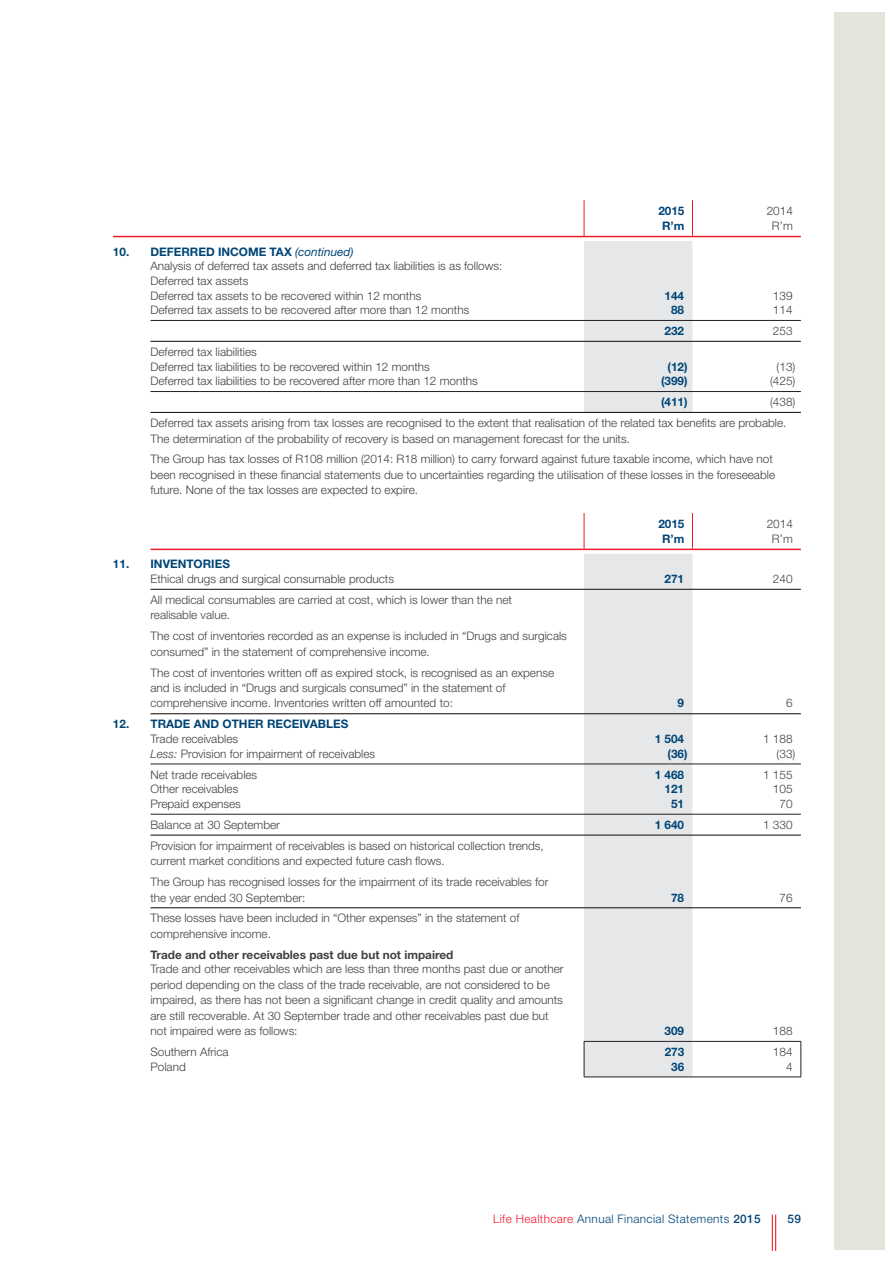
<style>
.page{position:relative;width:893px;height:1263px;background:#fff}
.page>*{position:absolute;margin:0;border:0;box-sizing:border-box;transform-origin:0 0}
.t1{font:300 11.7px/15.5px "Helvetica Neue LT Std";color:#404041}
.t2{font:700 11.7px/15.5px "Helvetica Neue LT Std";color:#004577;text-align:center}
.t3{font:700 11.7px "Helvetica Neue LT Std";color:#404041}
.t4{font:300 11.7px "Helvetica Neue LT Std";letter-spacing:.03em;color:#004577}
.t5{font:500 11.7px "Helvetica Neue LT Std";color:#004577}
.s1{font-weight:700;color:#004577}
.s2{font-weight:400;font-style:italic;color:#004577}
.s3{font-style:italic}
.s4{color:#ed1b2d}
.s5{font-weight:500}
</style>
<div class="page">
<hr style="left:771px;top:1215px;width:1px;height:35px;background:#ed1b2d">
<hr style="left:775px;top:1215px;width:1px;height:35px;background:#ed1b2d">
<div style="left:834px;top:13px;width:50px;height:1237px;background:#e4e4dd"></div>
<svg style="left:584px;top:241px;width:108px;height:836px;fill:#e6e7e8"></svg>
<hr style="left:150px;top:412px;width:650px;height:1px;background:#231f20">
<hr style="left:150px;top:391px;width:650px;height:1px;background:#231f20">
<hr style="left:150px;top:589px;width:650px;height:1px;background:#231f20">
<hr style="left:150px;top:764px;width:650px;height:1px;background:#231f20">
<hr style="left:150px;top:814px;width:650px;height:1px;background:#231f20">
<hr style="left:150px;top:835px;width:650px;height:1px;background:#231f20">
<hr style="left:584px;top:1041px;width:108px;height:1px;background:#231f20">
<hr style="left:692px;top:1041px;width:109px;height:1px;background:#231f20">
<svg style="left:584px;top:1042px;width:1px;height:35px"></svg>
<svg style="left:800px;top:1042px;width:1px;height:35px"></svg>
<hr style="left:584px;top:1077px;width:217px;height:1px;background:#231f20">
<hr style="left:583px;top:200px;width:1px;height:36px;background:#ed1b2d">
<hr style="left:692px;top:200px;width:1px;height:36px;background:#ed1b2d">
<hr style="left:583px;top:513px;width:1px;height:36px;background:#ed1b2d">
<hr style="left:692px;top:513px;width:1px;height:36px;background:#ed1b2d">
<hr style="left:150px;top:320px;width:650px;height:1px;background:#231f20">
<hr style="left:113px;top:236px;width:687px;height:1px;background:#ed1b2d">
<hr style="left:150px;top:549px;width:650px;height:1px;background:#ed1b2d">
<hr style="left:150px;top:341px;width:650px;height:1px;background:#231f20">
<hr style="left:150px;top:713px;width:650px;height:1px;background:#231f20">
<hr style="left:150px;top:907px;width:650px;height:1px;background:#231f20">
<p class="t1" style="left:150px;top:246px;width:353px;line-height:14.7px;text-indent:-38px"><span class="s1">10. DEFERRED INCOME TAX</span> <span class="s2">(continued)<br></span>Analysis of deferred tax assets and deferred tax liabilities is as follows:<br>Deferred tax assets<br>Deferred tax assets to be recovered within 12 months</p>
<p class="t2" style="left:658px;top:204px;width:28px">2015<br>R’m</p>
<p class="t1" style="left:766px;top:204px;width:28px;text-align:center">2014<br>R’m</p>
<p class="t2" style="left:664px;top:289px;width:21px">144</p>
<p class="t1" style="left:772px;top:289px;width:21px">139</p>
<p class="t1" style="left:150px;top:304px;width:320px">Deferred tax assets to be recovered after more than 12 months</p>
<p class="t2" style="left:671px;top:304px;width:15px">88</p>
<p class="t1" style="left:772px;top:304px;width:21px">114</p>
<p class="t2" style="left:664px;top:325px;width:21px">232</p>
<p class="t1" style="left:772px;top:325px;width:21px">253</p>
<p class="t1" style="left:150px;top:346px;width:281px;line-height:14.7px">Deferred tax liabilities<br>Deferred tax liabilities to be recovered within 12 months</p>
<p class="t2" style="left:667px;top:360px;width:22px">(12)</p>
<p class="t1" style="left:776px;top:360px;width:20px">(13)</p>
<p class="t1" style="left:150px;top:375px;width:329px">Deferred tax liabilities to be recovered after more than 12 months</p>
<p class="t2" style="left:661px;top:375px;width:28px">(399)</p>
<p class="t1" style="left:770px;top:375px;width:27px">(425)</p>
<p class="t2" style="left:661px;top:396px;width:28px">(411)</p>
<p class="t1" style="left:150px;top:393px;width:646px;line-height:20.9px;text-indent:619px">(438)<br>Deferred tax assets arising from tax losses are recognised to the extent that realisation of the related tax benefits are probable.</p>
<p class="t1" style="left:150px;top:429px;width:624px;line-height:20.9px">The determination of the probability of recovery is based on management forecast for the units.<br>The Group has tax losses of R108 million (2014: R18 million) to carry forward against future taxable income, which have not</p>
<p class="t1" style="left:150px;top:468px;width:626px">been recognised in these financial statements due to uncertainties regarding the utilisation of these losses in the foreseeable future. None of the tax losses are expected to expire.</p>
<p class="t2" style="left:658px;top:517px;width:28px">2015<br>R’m</p>
<p class="t1" style="left:766px;top:517px;width:28px;text-align:center">2014<br>R’m</p>
<p class="t2" style="left:113px;top:558px;width:118px">11. INVENTORIES</p>
<p class="t1" style="left:150px;top:573px;width:245px">Ethical drugs and surgical consumable products</p>
<p class="t2" style="left:664px;top:573px;width:21px">271</p>
<p class="t1" style="left:772px;top:573px;width:21px">240</p>
<p class="t1" style="left:150px;top:594px;width:363px">All medical consumables are carried at cost, which is lower than the net realisable value.</p>
<p class="t1" style="left:150px;top:630px;width:418px">The cost of inventories recorded as an expense is included in “Drugs and surgicals consumed” in the statement of comprehensive income.</p>
<p class="t1" style="left:150px;top:666px;width:405px">The cost of inventories written off as expired stock, is recognised as an expense and is included in “Drugs and surgicals consumed” in the statement of comprehensive income. Inventories written off amounted to:</p>
<p class="t2" style="left:677px;top:697px;width:8px">9</p>
<p class="t1" style="left:786px;top:697px;width:8px">6</p>
<p class="t2" style="left:113px;top:718px;width:237px">12. TRADE AND OTHER RECEIVABLES</p>
<p class="t1" style="left:150px;top:733px;width:89px">Trade receivables</p>
<p class="t2" style="left:654px;top:733px;width:31px">1 504</p>
<p class="t1" style="left:763px;top:733px;width:31px">1 188</p>
<p class="t1" style="left:150px;top:747px;width:226px"><span class="s3">Less:</span> Provision for impairment of receivables</p>
<p class="t2" style="left:667px;top:747px;width:22px">(36)</p>
<p class="t1" style="left:776px;top:747px;width:20px">(33)</p>
<p class="t1" style="left:150px;top:768px;width:108px">Net trade receivables</p>
<p class="t2" style="left:654px;top:768px;width:31px">1 468</p>
<p class="t1" style="left:763px;top:768px;width:31px">1 155</p>
<p class="t1" style="left:150px;top:783px;width:89px">Other receivables</p>
<p class="t2" style="left:664px;top:783px;width:21px">121</p>
<p class="t1" style="left:772px;top:783px;width:21px">105</p>
<p class="t1" style="left:150px;top:798px;width:92px">Prepaid expenses</p>
<p class="t2" style="left:671px;top:797px;width:15px">51</p>
<p class="t1" style="left:779px;top:798px;width:15px">70</p>
<p class="t1" style="left:150px;top:818px;width:131px">Balance at 30 September</p>
<p class="t2" style="left:654px;top:818px;width:31px">1 640</p>
<p class="t1" style="left:763px;top:818px;width:31px">1 330</p>
<p class="t1" style="left:150px;top:839px;width:395px">Provision for impairment of receivables is based on historical collection trends, current market conditions and expected future cash flows.</p>
<p class="t1" style="left:150px;top:876px;width:399px">The Group has recognised losses for the impairment of its trade receivables for the year ended 30 September:</p>
<p class="t2" style="left:671px;top:891px;width:15px">78</p>
<p class="t1" style="left:779px;top:891px;width:15px">76</p>
<p class="t1" style="left:150px;top:912px;width:370px">These losses have been included in “Other expenses” in the statement of comprehensive income.</p>
<p class="t3" style="left:150px;top:950px;width:304px">Trade and other receivables past due but not impaired</p>
<p class="t1" style="left:150px;top:963px;width:414px">Trade and other receivables which are less than three months past due or another period depending on the class of the trade receivable, are not considered to be impaired, as there has not been a significant change in credit quality and amounts are still recoverable. At 30 September trade and other receivables past due but not impaired were as follows:</p>
<p class="t2" style="left:664px;top:1025px;width:21px">309</p>
<p class="t1" style="left:772px;top:1025px;width:21px">188</p>
<p class="t1" style="left:150px;top:1046px;width:80px">Southern Africa</p>
<p class="t2" style="left:664px;top:1046px;width:21px">273</p>
<p class="t1" style="left:772px;top:1046px;width:21px">184</p>
<p class="t1" style="left:150px;top:1060px;width:37px">Poland</p>
<p class="t2" style="left:671px;top:1060px;width:15px">36</p>
<p class="t1" style="left:786px;top:1060px;width:8px">4</p>
<p class="t4" style="left:493px;top:1215px;width:269px"><span class="s4">Life Healthcare</span> Annual Financial Statements <span class="s5">2015</span></p>
<p class="t5" style="left:787px;top:1215px;width:15px">59</p>
</div>
